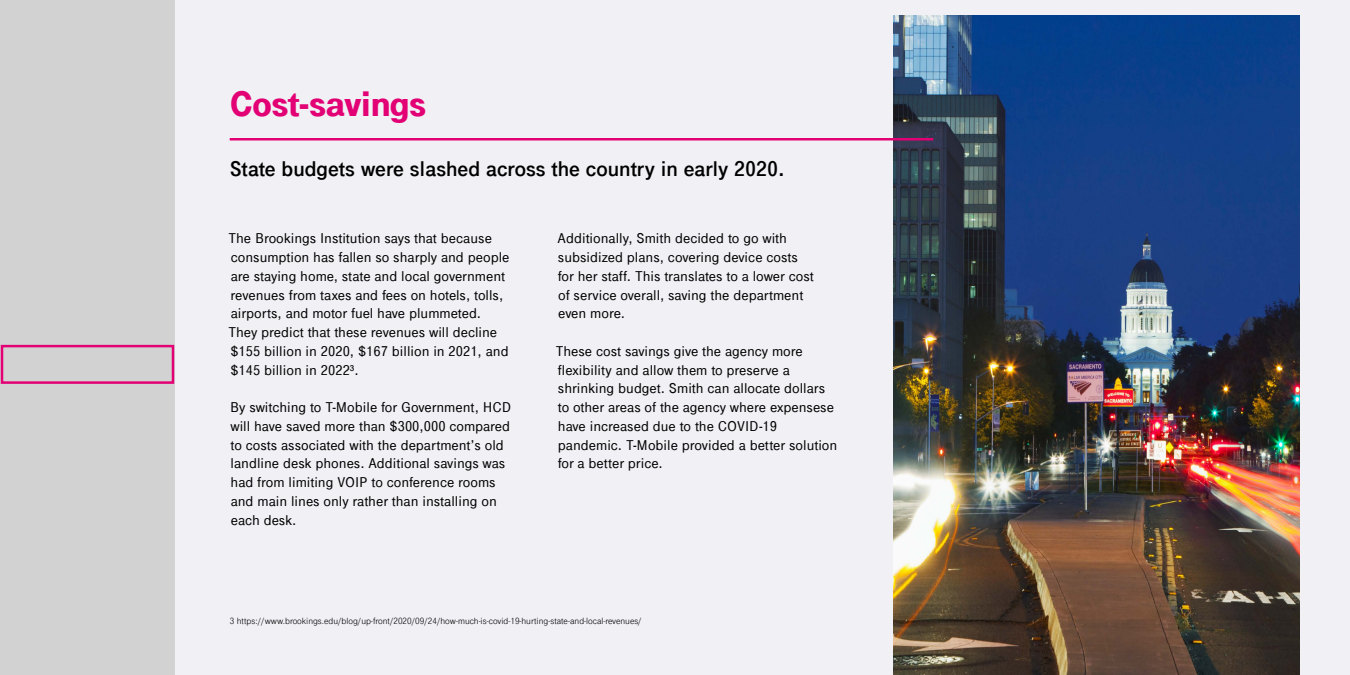
<style>
.page{position:relative;width:1350px;height:675px;background:#f0f0f5}
.page>*{position:absolute;margin:0;border:0;box-sizing:border-box;transform-origin:0 0}
.t1{font:900 37.5px "Tele Grotesk Next";letter-spacing:-.01em;color:#e20074}
.t2{font:700 22.5px "Tele Grotesk Next";color:#000}
.t3{font:500 15px/18.8px "Tele Grotesk Next";color:#000}
.t4{font:9.5px "Tele Grotesk Next";color:#000}
</style>
<div class="page">
<div style="left:0;top:0;width:175px;height:675px;background:#d2d2d2"></div>
<img style="left:893px;top:15px;width:407px;height:660px">
<hr style="left:230px;top:138px;width:703px;height:2px;background:#e20074">
<div style="left:1px;top:345px;width:173px;height:39px;border:2px solid #e20074"></div>
<h1 class="t1" style="left:230px;top:83px;width:198px">Cost-savings</h1>
<h2 class="t2" style="left:230px;top:156px;width:557px">State budgets were slashed across the country in early 2020.</h2>
<p class="t3" style="left:228px;top:229px;width:283px">The Brookings Institution says that because consumption has fallen so sharply and people are staying home, state and local government revenues from taxes and fees on hotels, tolls, airports, and motor fuel have plummeted.<br>They predict that these revenues will decline $155 billion in 2020, $167 billion in 2021, and $145 billion in 2022³.</p>
<p class="t3" style="left:230px;top:398px;width:282px">By switching to T-Mobile for Government, HCD will have saved more than $300,000 compared to costs associated with the department’s old landline desk phones. Additional savings was had from limiting VOIP to conference rooms and main lines only rather than installing on each desk.</p>
<p class="t3" style="left:558px;top:229px;width:258px">Additionally, Smith decided to go with subsidized plans, covering device costs for her staff. This translates to a lower cost of service overall, saving the department even more.</p>
<p class="t3" style="left:556px;top:342px;width:283px">These cost savings give the agency more flexibility and allow them to preserve a shrinking budget. Smith can allocate dollars to other areas of the agency where expensese have increased due to the COVID-19 pandemic. T-Mobile provided a better solution for a better price.</p>
<p class="t4" style="left:230px;top:616px;width:414px">3 https://www.brookings.edu/blog/up-front/2020/09/24/how-much-is-covid-19-hurting-state-and-local-revenues/</p>
</div>
